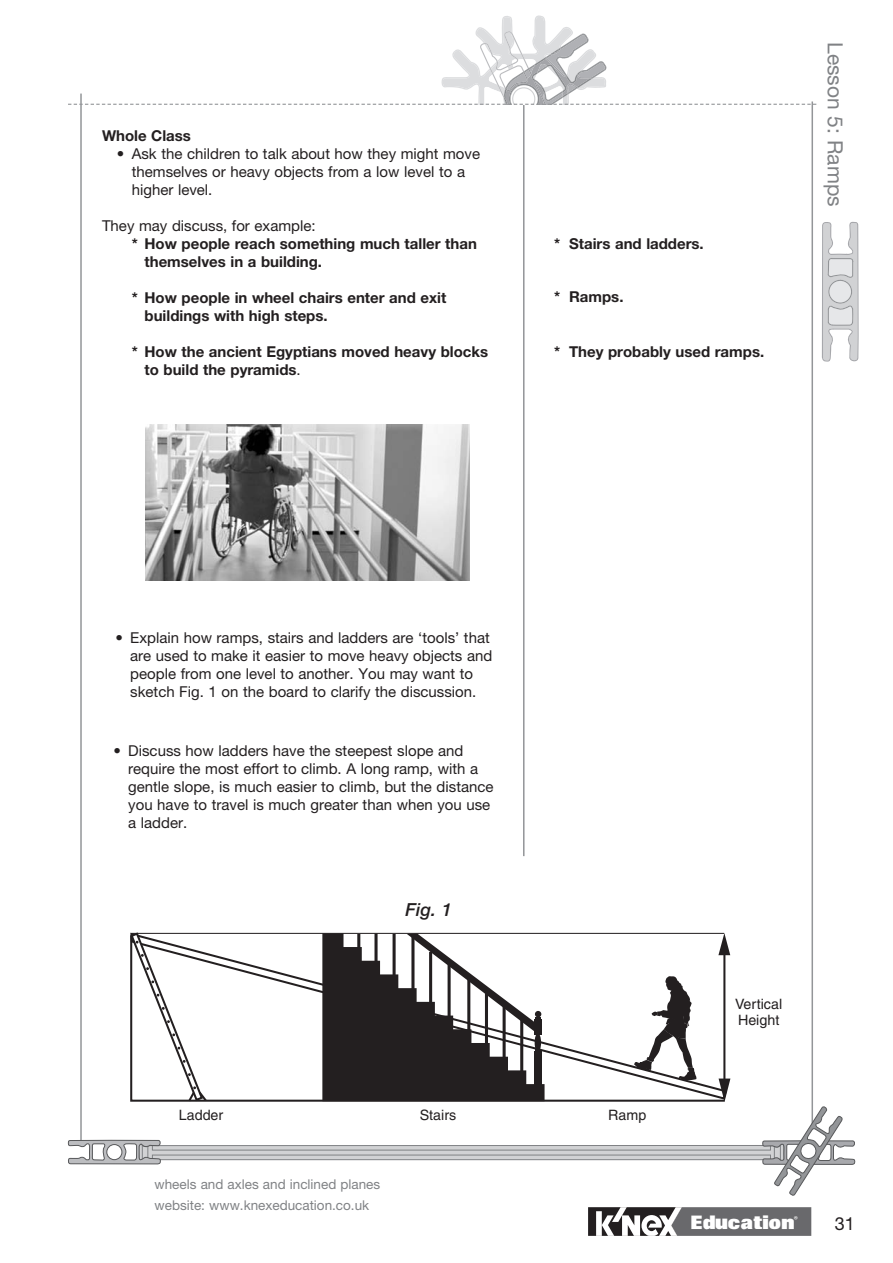
<style>
.page{position:relative;width:893px;height:1263px;background:#fff}
.page>*{position:absolute;margin:0;border:0;box-sizing:border-box;transform-origin:0 0}
.t1{font:21px "Helvetica Neue";color:#808285}
.t2{font:italic 500 18px "Helvetica Neue";color:#231f20}
.t3{font:18px "Helvetica Neue";color:#231f20}
.t4{font:17.25px "Focus Font";color:#fff}
.t5{font:15px/18px "Helvetica Neue";color:#231f20}
.t6{font:700 15px/18px "Helvetica Neue";color:#231f20}
.t7{font:14.25px/15.3px "Helvetica";color:#231f20}
.t8{font:13.5px "Helvetica Neue";color:#808285}
.s1{font-weight:400}
</style>
<div class="page">
<hr style="left:523px;top:97px;width:1px;height:759px;background:#939598">
<hr style="left:811px;top:101px;width:2px;height:1045px;background:#939598">
<hr style="left:80px;top:94px;width:2px;height:1050px;background:#939598">
<svg style="left:68px;top:15px;width:748px;height:90px"></svg>
<svg style="left:822px;top:222px;width:37px;height:140px"></svg>
<img style="left:146px;top:424px;width:323px;height:156px">
<svg style="left:588px;top:1207px;width:223px;height:29px;background:#777779"></svg>
<svg style="left:68px;top:932px;width:787px;height:264px"></svg>
<p class="t6" style="left:102px;top:126px;width:90px">Whole Class</p>
<p class="t5" style="left:132px;top:144px;width:350px;text-indent:-15px">• Ask the children to talk about how they might move themselves or heavy objects from a low level to a higher level.</p>
<p class="t5" style="left:102px;top:216px;width:215px">They may discuss, for example:</p>
<p class="t6" style="left:145px;top:234px;width:334px;text-indent:-13px">* How people reach something much taller than themselves in a building.</p>
<p class="t6" style="left:145px;top:288px;width:303px;text-indent:-13px">* How people in wheel chairs enter and exit buildings with high steps.</p>
<p class="t6" style="left:145px;top:342px;width:345px;text-indent:-13px">* How the ancient Egyptians moved heavy blocks to build the pyramids<span class="s1">.</span></p>
<p class="t6" style="left:554px;top:235px;width:151px">* Stairs and ladders.</p>
<p class="t6" style="left:554px;top:287px;width:71px">* Ramps.</p>
<p class="t6" style="left:554px;top:342px;width:212px">* They probably used ramps.</p>
<p class="t1" style="left:848px;top:42px;width:166px;rotate:90deg">Lesson 5: Ramps</p>
<p class="t5" style="left:130px;top:628px;width:364px;text-indent:-15px">• Explain how ramps, stairs and ladders are ‘tools’ that are used to make it easier to move heavy objects and people from one level to another. You may want to sketch Fig. 1 on the board to clarify the discussion.</p>
<p class="t5" style="left:128px;top:741px;width:367px;text-indent:-15px">• Discuss how ladders have the steepest slope and require the most effort to climb. A long ramp, with a gentle slope, is much easier to climb, but the distance you have to travel is much greater than when you use a ladder.</p>
<p class="t2" style="left:406px;top:899px;width:48px">Fig. 1</p>
<p class="t7" style="left:179px;top:1107px;width:46px">Ladder</p>
<p class="t7" style="left:420px;top:1107px;width:38px">Stairs</p>
<p class="t7" style="left:608px;top:1107px;width:40px">Ramp</p>
<p class="t8" style="left:155px;top:1176px;width:227px">wheels and axles and inclined planes</p>
<p class="t8" style="left:155px;top:1197px;width:216px">website: www.knexeducation.co.uk</p>
<p class="t7" style="left:735px;top:997px;width:49px">Vertical<br>Height</p>
<p class="t4" style="left:692px;top:1213px;width:108px">Education<sup>®</sup></p>
<p class="t3" style="left:835px;top:1213px;width:22px">31</p>
</div>
